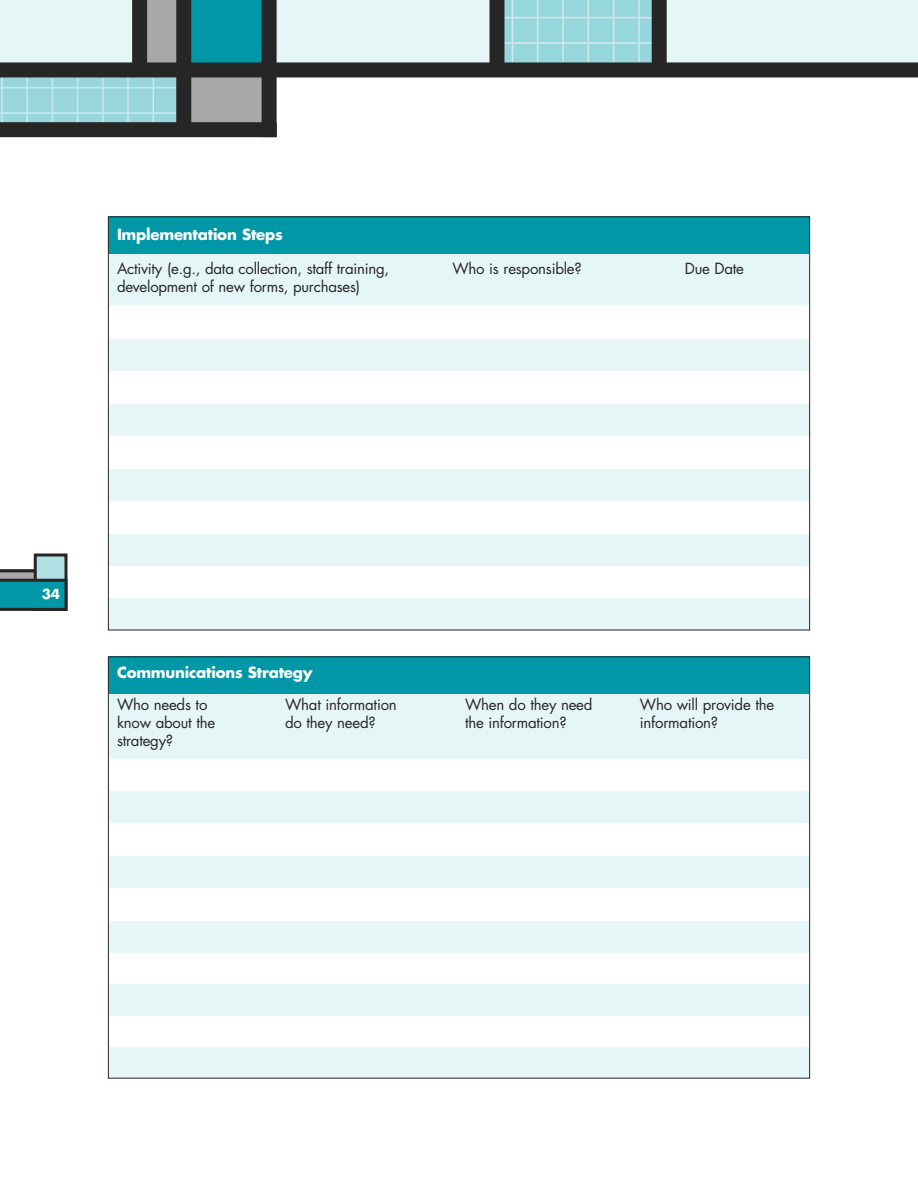
<style>
.page{position:relative;width:918px;height:1188px;background:#fff}
.page>*{position:absolute;margin:0;border:0;box-sizing:border-box;transform-origin:0 0}
.t1{font:15px "Futura";letter-spacing:-.015em;color:#272627}
.t2{font:700 15px "Futura";letter-spacing:-.015em;color:#fff}
.t3{font:700 13.5px "Futura";color:#fff}
</style>
<div class="page">
<div style="left:0;top:0;width:918px;height:64px;background:#e6f5f6"></div>
<div style="left:108px;top:252px;width:701px;height:53px;background:#e6f5f6"></div>
<div style="left:108px;top:339px;width:701px;height:32px;background:#e6f5f6"></div>
<div style="left:108px;top:404px;width:701px;height:32px;background:#e6f5f6"></div>
<div style="left:108px;top:469px;width:702px;height:32px;background:#e6f5f6"></div>
<div style="left:108px;top:598px;width:702px;height:32px;background:#e6f5f6"></div>
<div style="left:108px;top:534px;width:702px;height:32px;background:#e6f5f6"></div>
<div style="left:108px;top:216px;width:702px;height:38px;background:#0098a7"></div>
<div style="left:140px;top:0;width:41px;height:65px;background:#a9a8a9"></div>
<img style="left:0;top:77px;width:176px;height:45px">
<img style="left:505px;top:0;width:147px;height:62px">
<div style="left:35px;top:555px;width:31px;height:54px;background:#b3e0e4"></div>
<div style="left:34px;top:554px;width:34px;height:57px;border:3px solid #272627"></div>
<div style="left:183px;top:0;width:88px;height:65px;background:#0098a7"></div>
<div style="left:189px;top:68px;width:76px;height:55px;background:#a9a8a9"></div>
<svg style="left:0;top:569px;width:68px;height:42px;background:#28868f"></svg>
<div style="left:0;top:62px;width:918px;height:15px;background:#272627"></div>
<div style="left:0;top:122px;width:277px;height:15px;background:#272627"></div>
<div style="left:262px;top:0;width:15px;height:137px;background:#272627"></div>
<div style="left:132px;top:0;width:15px;height:75px;background:#272627"></div>
<div style="left:490px;top:0;width:15px;height:75px;background:#272627"></div>
<div style="left:652px;top:0;width:15px;height:75px;background:#272627"></div>
<div style="left:176px;top:0;width:15px;height:127px;background:#272627"></div>
<div style="left:108px;top:692px;width:701px;height:66px;background:#e6f5f6"></div>
<div style="left:108px;top:791px;width:701px;height:32px;background:#e6f5f6"></div>
<div style="left:108px;top:856px;width:701px;height:32px;background:#e6f5f6"></div>
<div style="left:108px;top:921px;width:701px;height:32px;background:#e6f5f6"></div>
<div style="left:108px;top:984px;width:701px;height:32px;background:#e6f5f6"></div>
<div style="left:108px;top:1047px;width:701px;height:32px;background:#e6f5f6"></div>
<div style="left:108px;top:657px;width:702px;height:37px;background:#0098a7"></div>
<p class="t2" style="left:117px;top:228px;width:167px">Implementation Steps</p>
<p class="t1" style="left:117px;top:262px;width:274px">Activity (e.g., data collection, staff training,</p>
<p class="t1" style="left:452px;top:262px;width:131px">Who is responsible?</p>
<p class="t1" style="left:685px;top:262px;width:61px">Due Date</p>
<p class="t1" style="left:117px;top:280px;width:245px">development of new forms, purchases)</p>
<p class="t3" style="left:42px;top:587px;width:20px">34</p>
<p class="t2" style="left:117px;top:666px;width:197px">Communications Strategy</p>
<p class="t1" style="left:117px;top:698px;width:92px">Who needs to</p>
<p class="t1" style="left:285px;top:698px;width:113px">What information</p>
<p class="t1" style="left:465px;top:698px;width:129px">When do they need</p>
<p class="t1" style="left:640px;top:698px;width:136px">Who will provide the</p>
<p class="t1" style="left:117px;top:716px;width:100px">know about the</p>
<p class="t1" style="left:285px;top:716px;width:92px">do they need?</p>
<p class="t1" style="left:465px;top:716px;width:103px">the information?</p>
<p class="t1" style="left:640px;top:716px;width:80px">information?</p>
<p class="t1" style="left:117px;top:734px;width:58px">strategy?</p>
</div>
